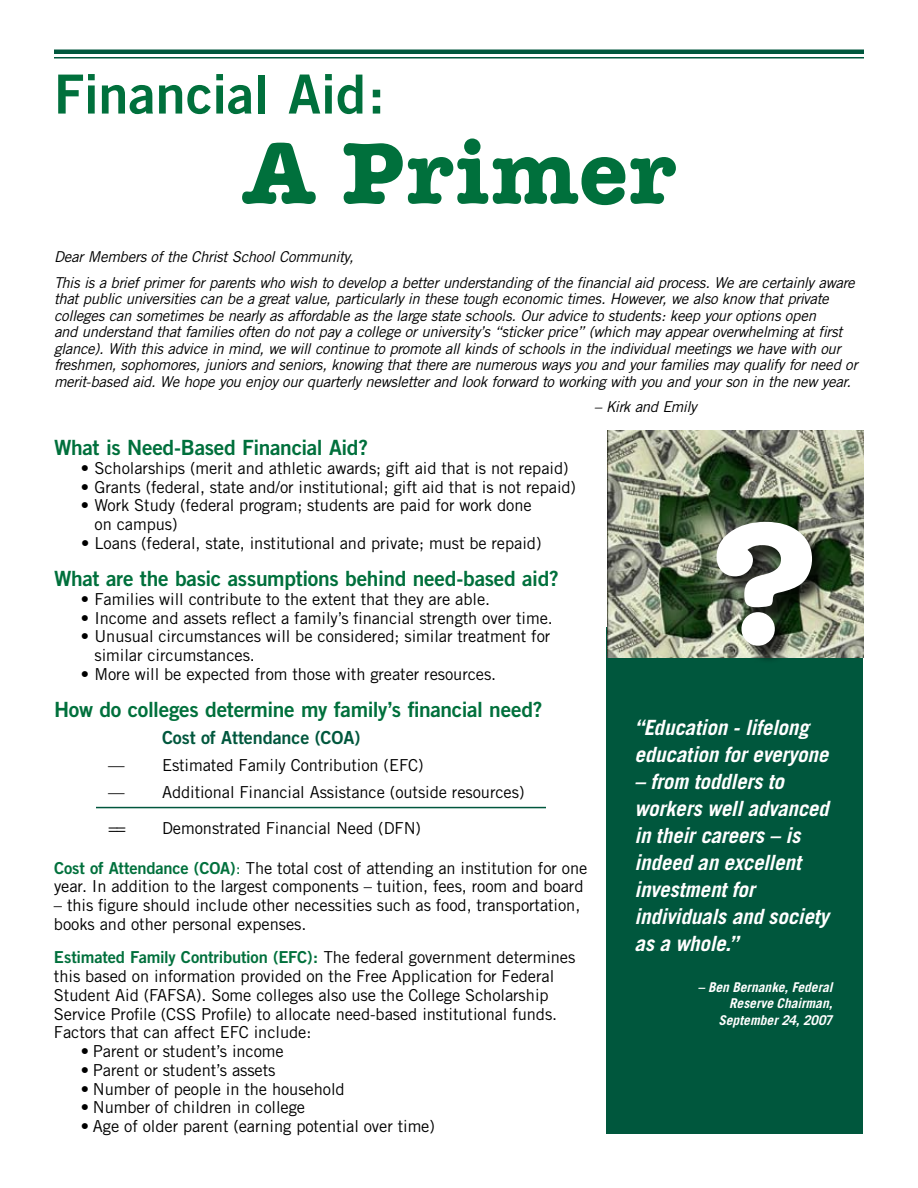
<style>
.page{position:relative;width:918px;height:1188px;background:#fff}
.page>*{position:absolute;margin:0;border:0;box-sizing:border-box;transform-origin:0 0}
.t1{font:700 176.4px "American Typewriter";color:#fff}
.t2{font:700 90px "American Typewriter";letter-spacing:.025em;color:#00703c}
.t3{font:54px "Trade Gothic Bold Two";color:#00703c}
.t4{font:italic 700 21px/27px "Trade Gothic";letter-spacing:-.01em;color:#fff}
.t5{font:21px "Trade Gothic Bold Two";letter-spacing:-.015em;color:#00703c}
.t6{font:18px "Trade Gothic Bold Two";letter-spacing:-.005em;color:#00573d}
.t7{font:16.5px/18.8px "Trade Gothic";letter-spacing:-.005em;color:#000}
.t8{font:16.5px "Trade Gothic Bold Two";letter-spacing:-.015em;color:#00703c}
.t9{font:italic 15px/16.5px "Trade Gothic";letter-spacing:-.02em;color:#000}
.t10{font:italic 700 13.5px/16.2px "Trade Gothic";color:#fff;text-align:right}
.s1{font-family:"Trade Gothic Bold Two";color:#00703c}
.s2{color:#00703c}
.s3{font-family:"Trade Gothic";color:#000}
</style>
<div class="page">
<hr style="left:54px;top:50px;width:810px;height:4px;background:#00573d">
<hr style="left:54px;top:57px;width:810px;height:2px;background:#00573d">
<hr style="left:96px;top:807px;width:450px;height:1px;background:#00573d">
<div style="left:607px;top:628px;width:256px;height:506px;background:#00573d"></div>
<img style="left:608px;top:431px;width:256px;height:227px">
<div style="left:719px;top:524px;width:199px;height:240px;background:#000;opacity:.75"></div>
<h3 class="t3" style="left:54px;top:61px;width:332px">Financial Aid:</h3>
<h2 class="t2" style="left:243px;top:118px;width:434px">A Primer</h2>
<p class="t9" style="left:54px;top:244px;width:802px;line-height:25.5px">Dear Members of the Christ School Community,<br>This is a brief primer for parents who wish to develop a better understanding of the financial aid process. We are certainly aware</p>
<p class="t9" style="left:54px;top:290px;width:805px">that public universities can be a great value, particularly in these tough economic times. However, we also know that private colleges can sometimes be nearly as affordable as the large state schools. Our advice to students: keep your options open<br>and understand that families often do not pay a college or university’s “sticker price” (which may appear overwhelming at first glance). With this advice in mind, we will continue to promote all kinds of schools in the individual meetings we have with our freshmen, sophomores, juniors and seniors, knowing that there are numerous ways you and your families may qualify for need or merit-based aid. We hope you enjoy our quarterly newsletter and look forward to working with you and your son in the new year.</p>
<p class="t9" style="left:594px;top:398px;width:104px">– Kirk and Emily</p>
<p class="t5" style="left:54px;top:435px;width:316px">What is Need-Based Financial Aid?</p>
<p class="t7" style="left:81px;top:458px;width:489px">• Scholarships (merit and athletic awards; gift aid that is not repaid)</p>
<p class="t7" style="left:81px;top:477px;width:497px">• Grants (federal, state and/or institutional; gift aid that is not repaid)</p>
<p class="t7" style="left:95px;top:496px;width:439px;text-indent:-14px">• Work Study (federal program; students are paid for work done on campus)</p>
<p class="t7" style="left:81px;top:533px;width:462px">• Loans (federal, state, institutional and private; must be repaid)</p>
<p class="t5" style="left:54px;top:566px;width:506px">What are the basic assumptions behind need-based aid?</p>
<p class="t7" style="left:81px;top:589px;width:411px">• Families will contribute to the extent that they are able.</p>
<p class="t7" style="left:81px;top:608px;width:474px">• Income and assets reflect a family’s financial strength over time.</p>
<p class="t7" style="left:94px;top:627px;width:457px;text-indent:-13px">• Unusual circumstances will be considered; similar treatment for similar circumstances.</p>
<p class="t7" style="left:81px;top:664px;width:417px">• More will be expected from those with greater resources.</p>
<p class="t5" style="left:54px;top:697px;width:490px">How do colleges determine my family’s financial need?</p>
<p class="t6" style="left:162px;top:726px;width:200px">Cost of Attendance (COA)</p>
<p class="t7" style="left:108px;top:756px;width:317px">— Estimated Family Contribution (EFC)</p>
<p class="t7" style="left:108px;top:774px;width:418px;line-height:36px">— Additional Financial Assistance (outside resources) ==</p>
<p class="t7" style="left:162px;top:819px;width:261px">Demonstrated Financial Need (DFN)</p>
<p class="t7" style="left:54px;top:858px;width:535px"><span class="s1">Cost of Attendance (COA)</span><span class="s2">:</span> The total cost of attending an institution for one year. In addition to the largest components – tuition, fees, room and board</p>
<p class="t7" style="left:54px;top:896px;width:528px">– this figure should include other necessities such as food, transportation, books and other personal expenses.</p>
<p class="t8" style="left:54px;top:947px;width:523px">Estimated Family Contribution (EFC): <span class="s3">The federal government determines</span></p>
<p class="t7" style="left:54px;top:967px;width:505px">this based on information provided on the Free Application for Federal Student Aid (FAFSA). Some colleges also use the College Scholarship Service Profile (CSS Profile) to allocate need-based institutional funds.<br>Factors that can affect EFC include:</p>
<p class="t7" style="left:81px;top:1042px;width:204px">• Parent or student’s income</p>
<p class="t7" style="left:81px;top:1061px;width:196px">• Parent or student’s assets</p>
<p class="t7" style="left:81px;top:1079px;width:265px">• Number of people in the household</p>
<p class="t7" style="left:81px;top:1098px;width:226px">• Number of children in college</p>
<p class="t7" style="left:81px;top:1117px;width:356px">• Age of older parent (earning potential over time)</p>
<h1 class="t1" style="left:707px;top:475px;width:111px">?</h1>
<p class="t4" style="left:634px;top:713px;width:195px">“Education - lifelong education for everyone</p>
<p class="t4" style="left:634px;top:767px;width:196px">– from toddlers to workers well advanced in their careers – is indeed an excellent investment for individuals and society as a whole.”</p>
<p class="t10" style="left:698px;top:979px;width:136px">– Ben Bernanke, Federal<br>Reserve Chairman,<br>September 24, 2007</p>
</div>
